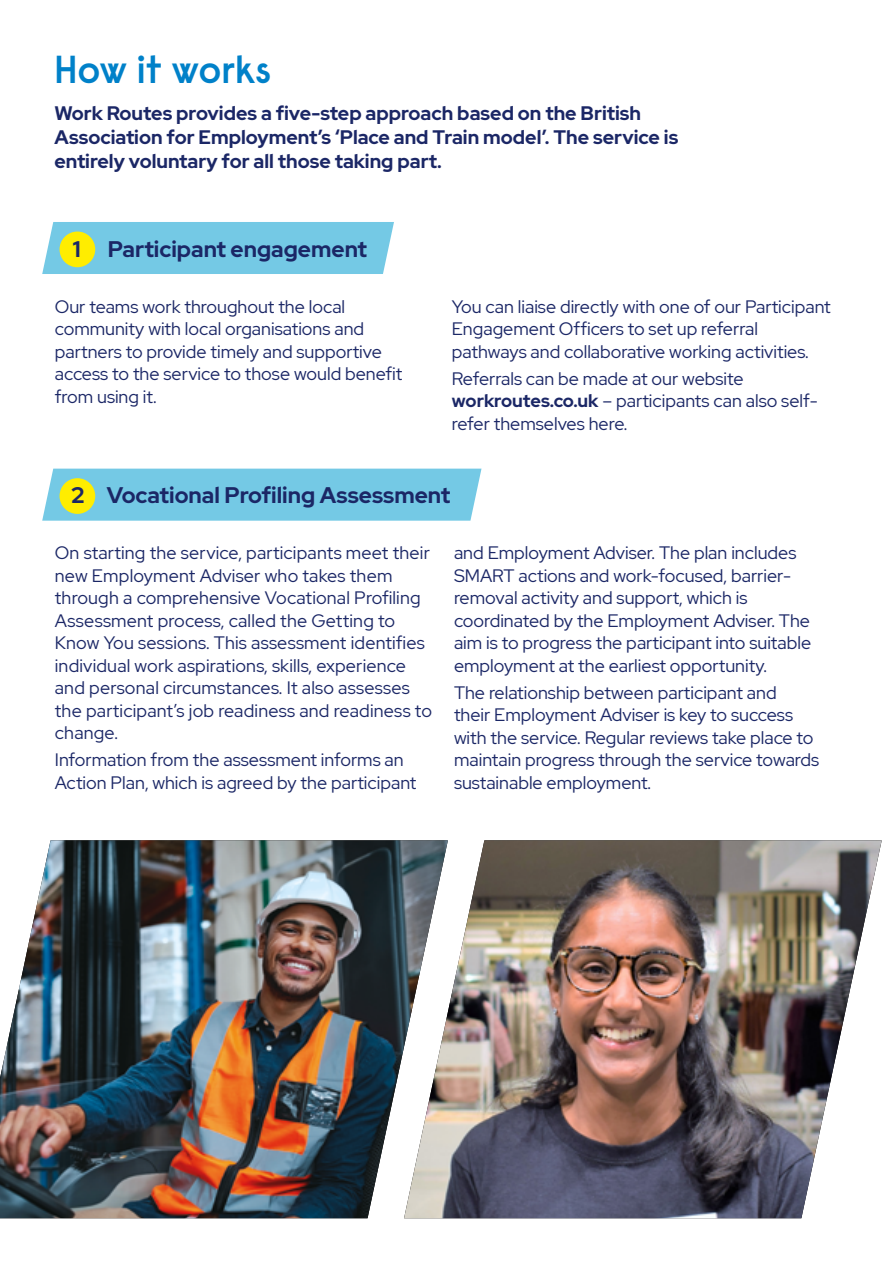
<style>
.page{position:relative;width:893px;height:1263px;background:#fff}
.page>*{position:absolute;margin:0;border:0;box-sizing:border-box;transform-origin:0 0}
.t1{font:600 39px "Raisonne Pro";color:#0081c9}
.t2{font:700 22.5px "Red Hat Display";color:#1b2766}
.t3{font:700 19.5px/24px "Red Hat Display";color:#1b2766}
.t4{font:18px/22.5px "Red Hat Display";color:#1b2766}
.s1{font-weight:700}
</style>
<div class="page">
<img style="left:0;top:840px;width:404px;height:378px">
<img style="left:404px;top:840px;width:478px;height:378px">
<div style="left:42px;top:222px;width:352px;height:52px;background:#74c9e5"></div>
<div style="left:42px;top:469px;width:439px;height:52px;background:#74c9e5"></div>
<div style="left:60px;top:232px;width:35px;height:35px;background:#ffed00;border-radius:50%"></div>
<div style="left:60px;top:478px;width:35px;height:36px;background:#ffed00;border-radius:50%"></div>
<h1 class="t1" style="left:54px;top:44px;width:218px">How it works</h1>
<p class="t3" style="left:54px;top:101px;width:625px">Work Routes provides a five-step approach based on the British<br>Association for Employment’s ‘Place and Train model’. The service is entirely voluntary for all those taking part.</p>
<p class="t2" style="left:73px;top:234px;width:296px">1 Participant engagement</p>
<p class="t4" style="left:55px;top:295px;width:349px">Our teams work throughout the local community with local organisations and partners to provide timely and supportive access to the service to those would benefit from using it.</p>
<p class="t4" style="left:452px;top:295px;width:380px">You can liaise directly with one of our Participant<br>Engagement Officers to set up referral pathways and collaborative working activities.</p>
<p class="t4" style="left:452px;top:367px;width:368px">Referrals can be made at our website <span class="s1">workroutes.co.uk</span> – participants can also self&shy;refer themselves here.</p>
<p class="t2" style="left:71px;top:481px;width:380px">2 Vocational Profiling Assessment</p>
<p class="t4" style="left:55px;top:541px;width:379px">On starting the service, participants meet their new Employment Adviser who takes them through a comprehensive Vocational Profiling Assessment process, called the Getting to Know You sessions. This assessment identifies individual work aspirations, skills, experience and personal circumstances. It also assesses the participant’s job readiness and readiness to change.</p>
<p class="t4" style="left:55px;top:748px;width:363px">Information from the assessment informs an<br>Action Plan, which is agreed by the participant</p>
<p class="t4" style="left:454px;top:541px;width:359px">and Employment Adviser. The plan includes SMART actions and work-focused, barrier&shy;removal activity and support, which is coordinated by the Employment Adviser. The aim is to progress the participant into suitable employment at the earliest opportunity.</p>
<p class="t4" style="left:454px;top:681px;width:367px">The relationship between participant and<br>their Employment Adviser is key to success with the service. Regular reviews take place to maintain progress through the service towards sustainable employment.</p>
</div>
